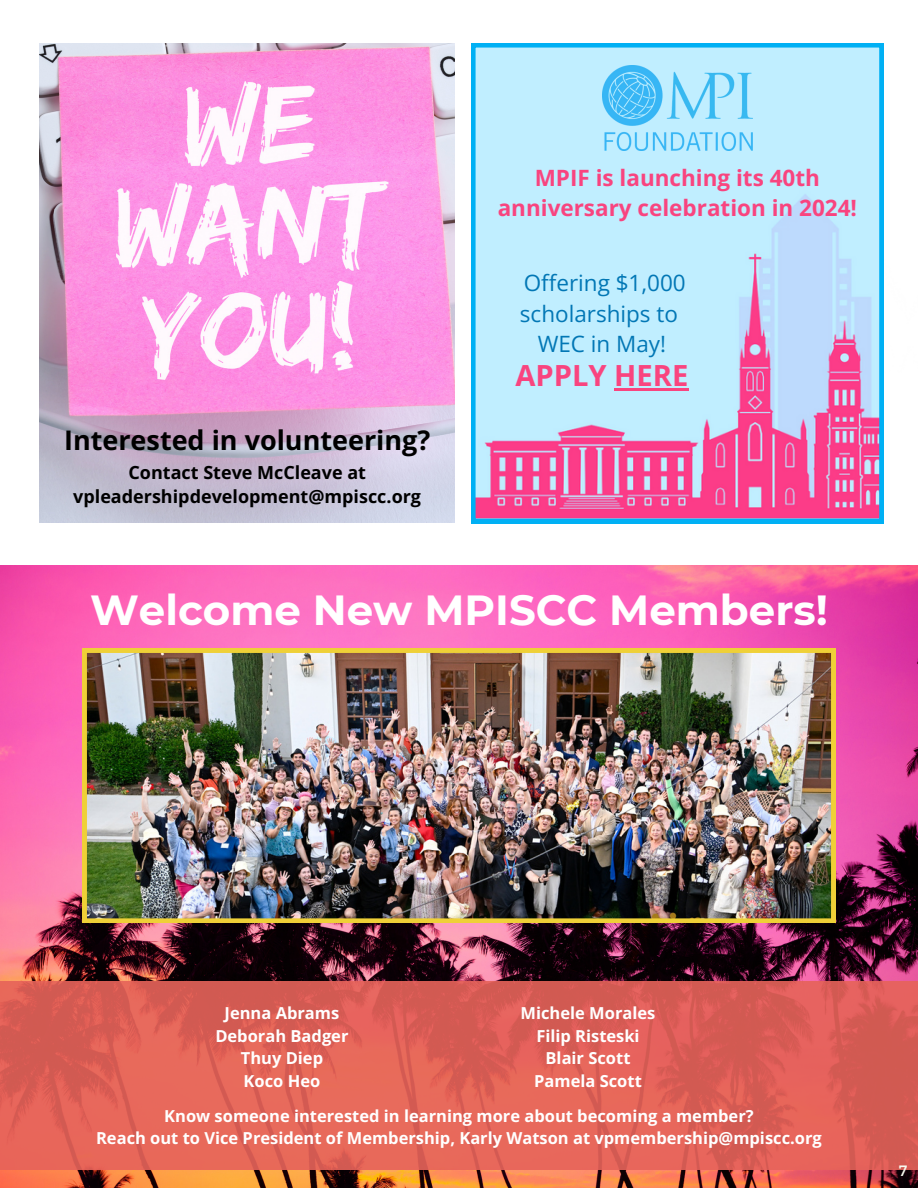
<style>
.page{position:relative;width:918px;height:1188px;background:#fff}
.page>*{position:absolute;margin:0;border:0;box-sizing:border-box;transform-origin:0 0}
.t1{font:700 42px "Montserrat";color:#fff}
.t2{font:700 29.1px "Open Sans";color:#f9447f}
.t3{font:700 27px "Open Sans";color:#000}
.t4{font:700 22.5px/30.3px "Open Sans";color:#f9447f;text-align:center}
.t5{font:22.5px/30.3px "Open Sans";color:#0277b5;text-align:center}
.t6{font:700 18px/24.8px "Open Sans";color:#000;text-align:center}
.t7{font:700 16.5px "Open Sans";color:#fff}
.t8{font:15px "Montserrat";color:#f8faf0}
</style>
<div class="page">
<img style="left:0;top:566px;width:918px;height:622px">
<img style="left:82px;top:648px;width:753px;height:275px">
<svg style="left:471px;top:43px;width:413px;height:480px;background:#c1cae9"></svg>
<img style="left:602px;top:65px;width:151px;height:86px">
<svg style="left:0;top:981px;width:918px;height:189px;background:#de6157"></svg>
<img style="left:39px;top:43px;width:415px;height:480px">
<hr style="left:614px;top:388px;width:74px;height:3px;background:#f9447f">
<h2 class="t4" style="left:498px;top:162px;width:361px">MPIF is launching its 40th anniversary celebration in 2024!</h2>
<p class="t5" style="left:520px;top:267px;width:167px">Offering $1,000 scholarships to<br>WEC in May!</p>
<p class="t3" style="left:64px;top:422px;width:368px">Interested in volunteering?</p>
<p class="t6" style="left:73px;top:459px;width:349px">Contact Steve McCleave at vpleadershipdevelopment@mpiscc.org</p>
<h4 class="t2" style="left:515px;top:355px;width:174px">APPLY HERE</h4>
<p class="t1" style="left:90px;top:585px;width:739px">Welcome New MPISCC Members!</p>
<h1 class="t7" style="left:225px;top:1002px;width:116px">Jenna Abrams</h1>
<p class="t7" style="left:215px;top:1024px;width:135px">Deborah Badger</p>
<p class="t7" style="left:241px;top:1047px;width:84px">Thuy Diep</p>
<p class="t7" style="left:244px;top:1069px;width:78px">Koco Heo</p>
<p class="t7" style="left:521px;top:1002px;width:136px">Michele Morales</p>
<p class="t7" style="left:536px;top:1024px;width:105px">Filip Risteski</p>
<p class="t7" style="left:546px;top:1047px;width:86px">Blair Scott</p>
<p class="t7" style="left:534px;top:1069px;width:109px">Pamela Scott</p>
<p class="t7" style="left:164px;top:1104px;width:591px">Know someone interested in learning more about becoming a member?</p>
<h3 class="t7" style="left:96px;top:1126px;width:727px">Reach out to Vice President of Membership, Karly Watson at vpmembership@mpiscc.org</h3>
<p class="t8" style="left:899px;top:1161px;width:10px">7</p>
</div>
